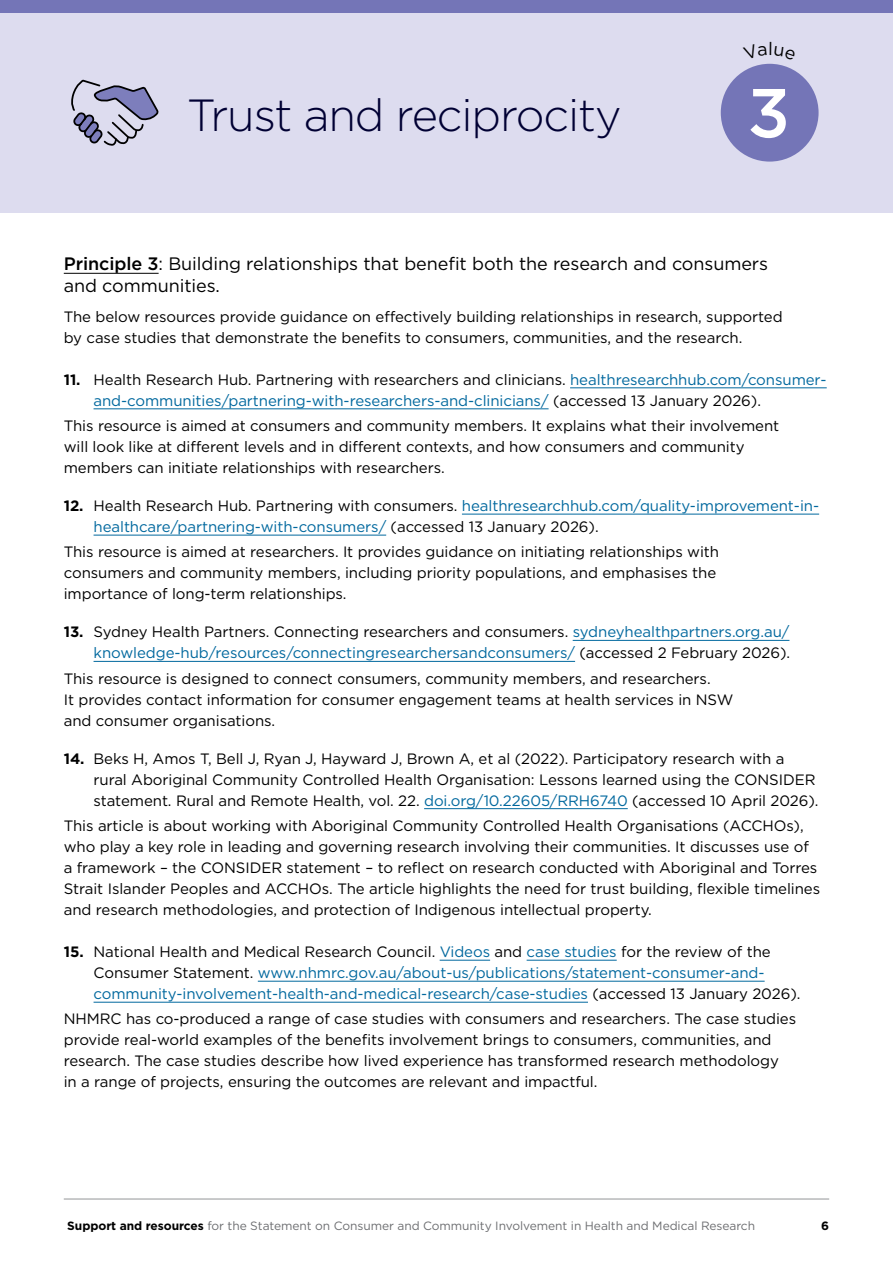
<style>
.page{position:relative;width:893px;height:1263px;background:#fff}
.page>*{position:absolute;margin:0;border:0;box-sizing:border-box;transform-origin:0 0}
.Oversized_number{font:500 69px "Gotham";color:#fff}
.Page_heading{font:300 45px "Gotham";letter-spacing:-.025em;color:#003}
.Subheading_2{font:18px/22.5px "Gotham";letter-spacing:-.005em;color:#000}
.Body_copy{font:15px/21px "Gotham";letter-spacing:-.005em;color:#000}
.t1{font:15px/21px "Gotham";letter-spacing:-.005em;color:#00689e}
.t2{font:12px "Gotham";letter-spacing:-.005em;color:#6d6e71}
.t3{font:700 12px "Gotham";color:#000}
.s1{font-weight:500}
.s2{font-weight:700;color:#000}
.s3{color:#000}
.s4{font-weight:700}
.s5{color:#00689e}
</style>
<div class="page">
<div style="left:0;top:0;width:893px;height:213px;background:#dddcef"></div>
<svg style="left:71px;top:81px;width:88px;height:65px"></svg>
<hr style="left:64px;top:1199px;width:765px;height:1px;background:#939598">
<div style="left:0;top:0;width:893px;height:13px;background:#7475b7"></div>
<div style="left:721px;top:64px;width:98px;height:98px;background:#7475b7;border-radius:50%"></div>
<hr style="left:64px;top:273px;width:95px;height:1px;background:#000">
<hr style="left:570px;top:387px;width:257px;height:1px;background:#00689e">
<hr style="left:94px;top:408px;width:455px;height:1px;background:#00689e">
<hr style="left:462px;top:514px;width:357px;height:1px;background:#00689e">
<hr style="left:94px;top:535px;width:292px;height:1px;background:#00689e">
<hr style="left:573px;top:640px;width:216px;height:1px;background:#00689e">
<hr style="left:94px;top:661px;width:481px;height:1px;background:#00689e">
<hr style="left:424px;top:808px;width:204px;height:1px;background:#00689e">
<hr style="left:440px;top:960px;width:50px;height:1px;background:#00689e">
<hr style="left:527px;top:960px;width:90px;height:1px;background:#00689e">
<hr style="left:258px;top:981px;width:507px;height:1px;background:#00689e">
<hr style="left:94px;top:1002px;width:494px;height:1px;background:#00689e">
<p class="Page_heading" style="left:187px;top:86px;width:436px">Trust and reciprocity</p>
<p class="Oversized_number" style="left:747px;top:68px;width:44px">3</p>
<p class="Subheading_2" style="left:64px;top:252px;width:706px"><span class="s1">Principle 3</span>: Building relationships that benefit both the research and consumers and communities.</p>
<p class="Body_copy" style="left:64px;top:305px;width:720px">The below resources provide guidance on effectively building relationships in research, supported by case studies that demonstrate the benefits to consumers, communities, and the research.</p>
<p class="t1" style="left:94px;top:369px;width:735px;text-indent:-30px"><span class="s2">11.</span> <span class="s3">Health Research Hub. Partnering with researchers and clinicians.</span> healthresearchhub.com/consumer&shy;and-communities/partnering-with-researchers-and-clinicians/ <span class="s3">(accessed 13 January 2026).</span></p>
<p class="Body_copy" style="left:64px;top:415px;width:717px">This resource is aimed at consumers and community members. It explains what their involvement will look like at different levels and in different contexts, and how consumers and community members can initiate relationships with researchers.</p>
<p class="t1" style="left:94px;top:495px;width:727px;text-indent:-30px"><span class="s2">12.</span> <span class="s3">Health Research Hub. Partnering with consumers.</span> healthresearchhub.com/quality-improvement-in&shy;healthcare/partnering-with-consumers/ <span class="s3">(accessed 13 January 2026).</span></p>
<p class="Body_copy" style="left:64px;top:541px;width:657px">This resource is aimed at researchers. It provides guidance on initiating relationships with consumers and community members, including priority populations, and emphasises the importance of long-term relationships.</p>
<p class="t1" style="left:64px;top:621px;width:728px;text-align:right"><span class="s2">13.</span> <span class="s3">Sydney Health Partners. Connecting researchers and consumers.</span> sydneyhealthpartners.org.au/ knowledge-hub/resources/connectingresearchersandconsumers/ <span class="s3">(accessed 2 February 2026).</span></p>
<p class="Body_copy" style="left:64px;top:667px;width:671px">This resource is designed to connect consumers, community members, and researchers.<br>It provides contact information for consumer engagement teams at health services in NSW and consumer organisations.</p>
<p class="Body_copy" style="left:94px;top:747px;width:726px;text-indent:-30px"><span class="s4">14.</span> Beks H, Amos T, Bell J, Ryan J, Hayward J, Brown A, et al (2022). Participatory research with a rural Aboriginal Community Controlled Health Organisation: Lessons learned using the CONSIDER statement. Rural and Remote Health, vol. 22. <span class="s5">doi.org/10.22605/RRH6740</span> (accessed 10 April 2026).</p>
<p class="Body_copy" style="left:64px;top:815px;width:758px">This article is about working with Aboriginal Community Controlled Health Organisations (ACCHOs), who play a key role in leading and governing research involving their communities. It discusses use of a framework – the CONSIDER statement – to reflect on research conducted with Aboriginal and Torres Strait Islander Peoples and ACCHOs. The article highlights the need for trust building, flexible timelines and research methodologies, and protection of Indigenous intellectual property.</p>
<p class="t1" style="left:94px;top:941px;width:708px;text-indent:-30px"><span class="s2">15.</span> <span class="s3">National Health and Medical Research Council.</span> Videos <span class="s3">and</span> case studies <span class="s3">for the review of the<br>Consumer Statement.</span> www.nhmrc.gov.au/about-us/publications/statement-consumer-and&shy;community-involvement-health-and-medical-research/case-studies <span class="s3">(accessed 13 January 2026).</span></p>
<p class="Body_copy" style="left:64px;top:1008px;width:734px">NHMRC has co-produced a range of case studies with consumers and researchers. The case studies provide real-world examples of the benefits involvement brings to consumers, communities, and research. The case studies describe how lived experience has transformed research methodology<br>in a range of projects, ensuring the outcomes are relevant and impactful.</p>
<p class="t2" style="left:67px;top:1218px;width:689px"><span class="s2">Support and resources</span> for the Statement on Consumer and Community Involvement in Health and Medical Research</p>
<p class="t3" style="left:821px;top:1218px;width:9px">6</p>
</div>
